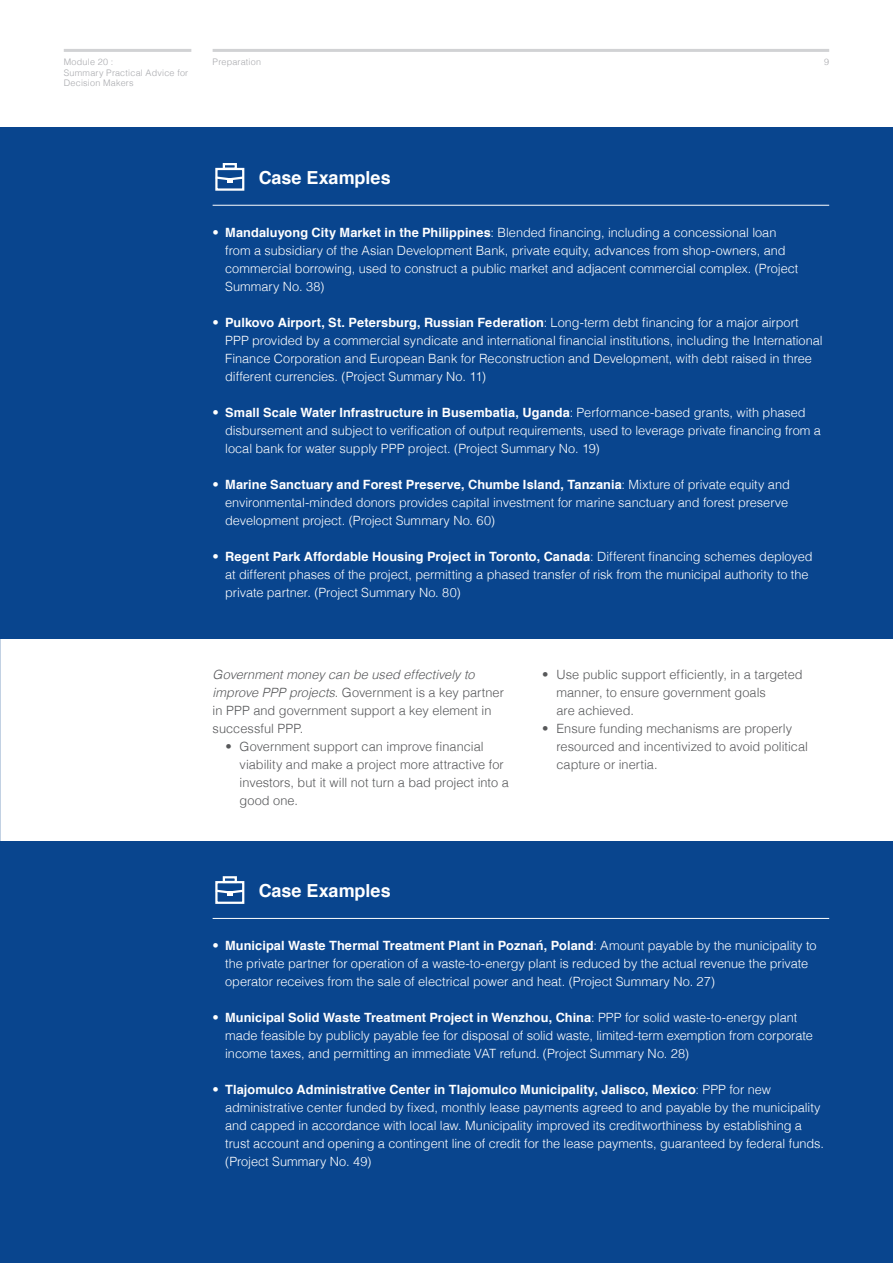
<style>
.page{position:relative;width:893px;height:1263px;background:#fff}
.page>*{position:absolute;margin:0;border:0;box-sizing:border-box;transform-origin:0 0}
.t1{font:700 18px "Helvetica";color:#fff}
.t2{font:300 12.75px/18px "Helvetica";color:#fff}
.Body_Text{font:300 12.75px/18px "Helvetica";color:#57585a}
.t3{font:300 9px/10.5px "Helvetica";letter-spacing:.025em;color:#a8a9ad}
.s1{font-weight:700}
.s2{font-style:italic}
</style>
<div class="page">
<hr style="left:64px;top:49px;width:127px;height:3px;background:#d1d2d4">
<hr style="left:213px;top:49px;width:616px;height:3px;background:#d1d2d4">
<div style="left:0;top:128px;width:893px;height:511px;background:#09458e"></div>
<hr style="left:213px;top:205px;width:616px;height:1px;background:#fff">
<div style="left:215px;top:168px;width:29px;height:23px;border:2px solid #fff"></div>
<div style="left:223px;top:163px;width:14px;height:7px;border:2px solid #fff"></div>
<svg style="left:215px;top:175px;width:30px;height:8px"></svg>
<div style="left:0;top:841px;width:893px;height:421px;background:#09458e"></div>
<hr style="left:213px;top:918px;width:616px;height:1px;background:#fff">
<div style="left:215px;top:881px;width:29px;height:23px;border:2px solid #fff"></div>
<div style="left:223px;top:876px;width:14px;height:7px;border:2px solid #fff"></div>
<svg style="left:215px;top:888px;width:30px;height:8px"></svg>
<p class="t3" style="left:213px;top:56px;width:50px">Preparation</p>
<p class="t3" style="left:64px;top:56px;width:126px">Module 20 :<br>Summary Practical Advice for<br>Decision Makers</p>
<p class="t3" style="left:824px;top:56px;width:7px">9</p>
<p class="t1" style="left:259px;top:163px;width:134px">Case Examples</p>
<p class="t2" style="left:212px;top:222px;width:566px">• <span class="s1">Mandaluyong City Market in the Philippines</span>: Blended financing, including a concessional loan</p>
<p class="t2" style="left:225px;top:240px;width:575px">from a subsidiary of the Asian Development Bank, private equity, advances from shop-owners, and commercial borrowing, used to construct a public market and adjacent commercial complex. (Project<br>Summary No. 38)</p>
<p class="t2" style="left:225px;top:312px;width:599px;text-indent:-13px">• <span class="s1">Pulkovo Airport, St. Petersburg, Russian Federation</span>: Long-term debt financing for a major airport PPP provided by a commercial syndicate and international financial institutions, including the International Finance Corporation and European Bank for Reconstruction and Development, with debt raised in three different currencies. (Project Summary No. 11)</p>
<p class="t2" style="left:225px;top:402px;width:597px;text-indent:-13px">• <span class="s1">Small Scale Water Infrastructure in Busembatia, Uganda</span>: Performance-based grants, with phased disbursement and subject to verification of output requirements, used to leverage private financing from a local bank for water supply PPP project. (Project Summary No. 19)</p>
<p class="t2" style="left:225px;top:474px;width:566px;text-indent:-13px">• <span class="s1">Marine Sanctuary and Forest Preserve, Chumbe Island, Tanzania</span>: Mixture of private equity and environmental-minded donors provides capital investment for marine sanctuary and forest preserve development project. (Project Summary No. 60)</p>
<p class="t2" style="left:225px;top:546px;width:589px;text-indent:-13px">• <span class="s1">Regent Park Affordable Housing Project in Toronto, Canada</span>: Different financing schemes deployed at different phases of the project, permitting a phased transfer of risk from the municipal authority to the private partner. (Project Summary No. 80)</p>
<p class="Body_Text" style="left:213px;top:665px;width:293px"><span class="s2">Government money can be used effectively to improve PPP projects</span>. Government is a key partner in PPP and government support a key element in successful PPP.</p>
<p class="Body_Text" style="left:240px;top:737px;width:271px;text-indent:-14px">• Government support can improve financial viability and make a project more attractive for investors, but it will not turn a bad project into a good one.</p>
<p class="t1" style="left:259px;top:876px;width:134px">Case Examples</p>
<p class="Body_Text" style="left:556px;top:665px;width:248px;text-indent:-14px">• Use public support efficiently, in a targeted manner, to ensure government goals</p>
<p class="Body_Text" style="left:556px;top:701px;width:79px">are achieved.</p>
<p class="Body_Text" style="left:556px;top:719px;width:253px;text-indent:-14px">• Ensure funding mechanisms are properly resourced and incentivized to avoid political capture or inertia.</p>
<p class="t2" style="left:225px;top:935px;width:593px;text-indent:-13px">• <span class="s1">Municipal Waste Thermal Treatment Plant in Poznań, Poland</span>: Amount payable by the municipality to the private partner for operation of a waste-to-energy plant is reduced by the actual revenue the private operator receives from the sale of electrical power and heat. (Project Summary No. 27)</p>
<p class="t2" style="left:225px;top:1007px;width:589px;text-indent:-13px">• <span class="s1">Municipal Solid Waste Treatment Project in Wenzhou, China</span>: PPP for solid waste-to-energy plant made feasible by publicly payable fee for disposal of solid waste, limited-term exemption from corporate income taxes, and permitting an immediate VAT refund. (Project Summary No. 28)</p>
<p class="t2" style="left:225px;top:1079px;width:600px;text-indent:-13px">• <span class="s1">Tlajomulco Administrative Center in Tlajomulco Municipality, Jalisco, Mexico</span>: PPP for new administrative center funded by fixed, monthly lease payments agreed to and payable by the municipality and capped in accordance with local law. Municipality improved its creditworthiness by establishing a trust account and opening a contingent line of credit for the lease payments, guaranteed by federal funds. (Project Summary No. 49)</p>
</div>
